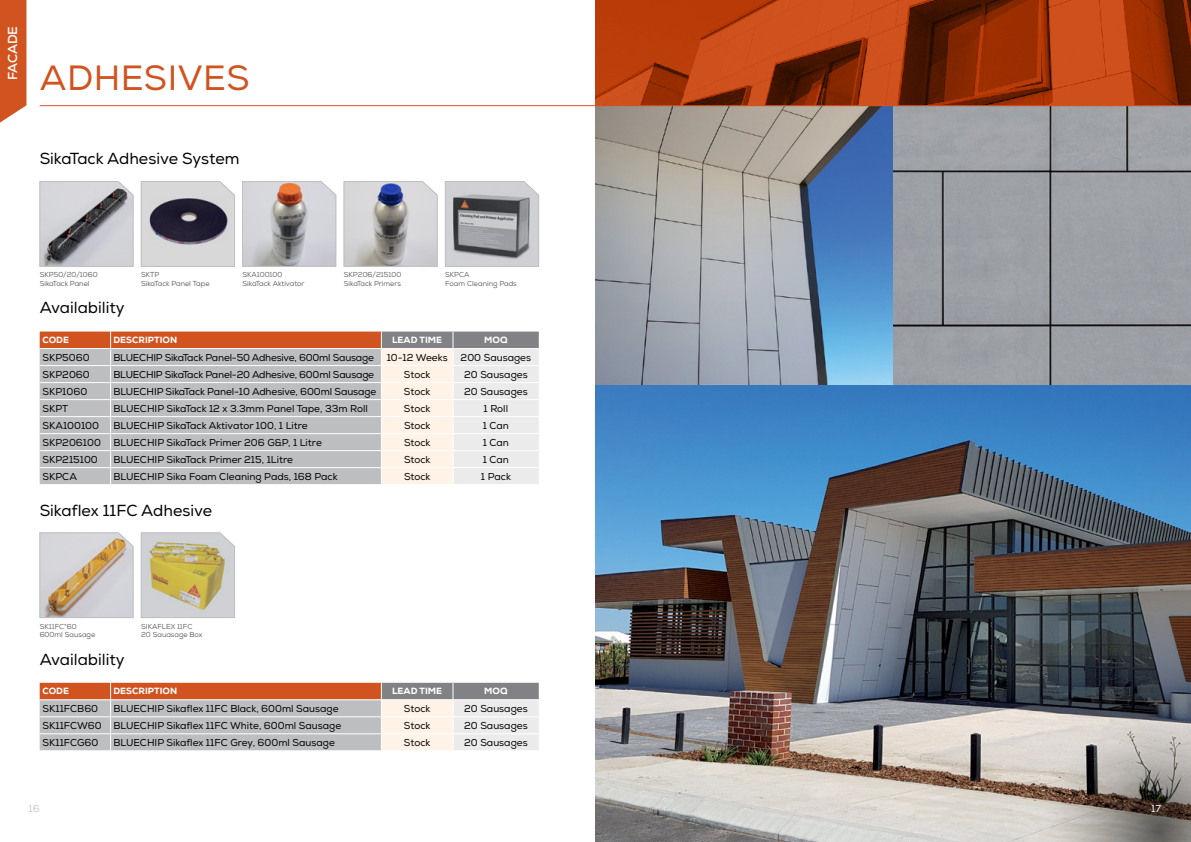
<style>
.page{position:relative;width:1191px;height:842px;background:#fff}
.page>*{position:absolute;margin:0;border:0;box-sizing:border-box;transform-origin:0 0}
.t1{font:35px "Nexa";letter-spacing:.015em;color:#d15420}
.t2{font:16px "Nexa";color:#000}
.t3{font:700 13px "Nexa";letter-spacing:-.01em;color:#fff}
.t4{font:10px "Nexa";color:#000}
.t5{font:10px "Nexa";letter-spacing:-.02em;color:#000}
.t6{font:10px "Nexa";color:#c7c8ca}
.t7{font:10px "Nexa";color:#fff}
.t8{font:800 9px "Nexa";letter-spacing:.005em;color:#fff}
.t9{font:7.2px/8.5px "Nexa";color:#4d4d4f}
</style>
<div class="page">
<svg style="left:40px;top:332px;width:499px;height:152px;background:#cec4c1"></svg>
<svg style="left:40px;top:683px;width:499px;height:68px;background:#cbb6ae"></svg>
<svg style="left:40px;top:181px;width:93px;height:86px;background:#aeaeb3"></svg>
<img style="left:40px;top:532px;width:93px;height:86px">
<svg style="left:141px;top:181px;width:94px;height:86px;background:#9a99a0"></svg>
<svg style="left:141px;top:532px;width:94px;height:86px;background:#c8c09a"></svg>
<svg style="left:242px;top:181px;width:94px;height:86px;background:#beb8b9"></svg>
<svg style="left:344px;top:181px;width:93px;height:86px;background:#b7b7bc"></svg>
<svg style="left:445px;top:181px;width:94px;height:86px;background:#a3a4a8"></svg>
<img style="left:595px;top:0;width:596px;height:332px">
<img style="left:595px;top:332px;width:596px;height:510px">
<hr style="left:40px;top:105px;width:1151px;height:1px;background:#d15420">
<svg style="left:0;top:0;width:26px;height:123px;background:#d46030"></svg>
<svg style="left:1039px;top:711px;width:152px;height:131px;background:#a39d98"></svg>
<h3 class="t3" style="left:4px;top:80px;width:55px;rotate:-90deg">FACADE</h3>
<h1 class="t1" style="left:40px;top:57px;width:211px">ADHESIVES</h1>
<h2 class="t2" style="left:40px;top:149px;width:201px">SikaTack Adhesive System</h2>
<p class="t9" style="left:40px;top:271px;width:59px">SKP50/20/1060<br>SikaTack Panel</p>
<p class="t9" style="left:141px;top:271px;width:70px">SKTP<br>SikaTack Panel Tape</p>
<p class="t9" style="left:242px;top:271px;width:63px">SKA100100<br>SikaTack Aktivator</p>
<p class="t9" style="left:344px;top:271px;width:59px">SKP206/215100<br>SikaTack Primers</p>
<p class="t9" style="left:445px;top:271px;width:73px">SKPCA<br>Foam Cleaning Pads</p>
<h2 class="t2" style="left:40px;top:298px;width:87px">Availability</h2>
<p class="t8" style="left:43px;top:334px;width:28px">CODE</p>
<p class="t8" style="left:113px;top:334px;width:65px">DESCRIPTION</p>
<p class="t8" style="left:392px;top:334px;width:52px">LEAD TIME</p>
<p class="t8" style="left:484px;top:334px;width:25px">MOQ</p>
<p class="t4" style="left:43px;top:351px;width:49px">SKP5060</p>
<p class="t5" style="left:113px;top:351px;width:262px">BLUECHIP SikaTack Panel-50 Adhesive, 600ml Sausage</p>
<p class="t4" style="left:387px;top:351px;width:63px">10-12 Weeks</p>
<p class="t4" style="left:460px;top:351px;width:72px">200 Sausages</p>
<p class="t4" style="left:43px;top:368px;width:49px">SKP2060</p>
<p class="t5" style="left:113px;top:368px;width:262px">BLUECHIP SikaTack Panel-20 Adhesive, 600ml Sausage</p>
<p class="t4" style="left:404px;top:368px;width:28px">Stock</p>
<p class="t4" style="left:464px;top:368px;width:65px">20 Sausages</p>
<p class="t4" style="left:43px;top:385px;width:46px">SKP1060</p>
<p class="t4" style="left:113px;top:385px;width:264px">BLUECHIP SikaTack Panel-10 Adhesive, 600ml Sausage</p>
<p class="t4" style="left:404px;top:385px;width:28px">Stock</p>
<p class="t4" style="left:464px;top:385px;width:65px">20 Sausages</p>
<p class="t4" style="left:43px;top:402px;width:27px">SKPT</p>
<p class="t4" style="left:113px;top:402px;width:256px">BLUECHIP SikaTack 12 x 3.3mm Panel Tape, 33m Roll</p>
<p class="t4" style="left:404px;top:402px;width:28px">Stock</p>
<p class="t4" style="left:483px;top:402px;width:26px">1 Roll</p>
<p class="t4" style="left:43px;top:419px;width:58px">SKA100100</p>
<p class="t4" style="left:113px;top:419px;width:196px">BLUECHIP SikaTack Aktivator 100, 1 Litre</p>
<p class="t4" style="left:404px;top:419px;width:28px">Stock</p>
<p class="t4" style="left:483px;top:419px;width:28px">1 Can</p>
<p class="t4" style="left:43px;top:436px;width:60px">SKP206100</p>
<p class="t4" style="left:113px;top:436px;width:210px">BLUECHIP SikaTack Primer 206 G&amp;P, 1 Litre</p>
<p class="t4" style="left:404px;top:436px;width:28px">Stock</p>
<p class="t4" style="left:483px;top:436px;width:28px">1 Can</p>
<p class="t4" style="left:43px;top:453px;width:57px">SKP215100</p>
<p class="t4" style="left:113px;top:453px;width:181px">BLUECHIP SikaTack Primer 215, 1Litre</p>
<p class="t4" style="left:404px;top:453px;width:28px">Stock</p>
<p class="t4" style="left:483px;top:453px;width:28px">1 Can</p>
<p class="t4" style="left:43px;top:470px;width:36px">SKPCA</p>
<p class="t4" style="left:113px;top:470px;width:226px">BLUECHIP Sika Foam Cleaning Pads, 168 Pack</p>
<p class="t4" style="left:404px;top:470px;width:28px">Stock</p>
<p class="t4" style="left:481px;top:470px;width:32px">1 Pack</p>
<h2 class="t2" style="left:40px;top:500px;width:174px">Sikaflex 11FC Adhesive</h2>
<p class="t9" style="left:40px;top:622px;width:57px">SK11FC*60<br>600ml Sausage</p>
<p class="t9" style="left:141px;top:622px;width:63px">SIKAFLEX 11FC<br>20 Sauasage Box</p>
<h2 class="t2" style="left:40px;top:649px;width:87px">Availability</h2>
<p class="t8" style="left:43px;top:685px;width:28px">CODE</p>
<p class="t8" style="left:113px;top:685px;width:65px">DESCRIPTION</p>
<p class="t8" style="left:392px;top:685px;width:52px">LEAD TIME</p>
<p class="t8" style="left:484px;top:685px;width:25px">MOQ</p>
<p class="t4" style="left:43px;top:702px;width:57px">SK11FCB60</p>
<p class="t4" style="left:113px;top:702px;width:227px">BLUECHIP Sikaflex 11FC Black, 600ml Sausage</p>
<p class="t4" style="left:404px;top:702px;width:28px">Stock</p>
<p class="t4" style="left:464px;top:702px;width:65px">20 Sausages</p>
<p class="t4" style="left:43px;top:719px;width:300px">SK11FCW60 BLUECHIP Sikaflex 11FC White, 600ml Sausage</p>
<p class="t4" style="left:404px;top:719px;width:28px">Stock</p>
<p class="t4" style="left:464px;top:719px;width:65px">20 Sausages</p>
<p class="t4" style="left:43px;top:736px;width:57px">SK11FCG60</p>
<p class="t4" style="left:113px;top:736px;width:223px">BLUECHIP Sikaflex 11FC Grey, 600ml Sausage</p>
<p class="t4" style="left:404px;top:736px;width:28px">Stock</p>
<p class="t4" style="left:464px;top:736px;width:65px">20 Sausages</p>
<p class="t6" style="left:29px;top:803px;width:13px">16</p>
<p class="t7" style="left:1151px;top:803px;width:11px">17</p>
</div>
